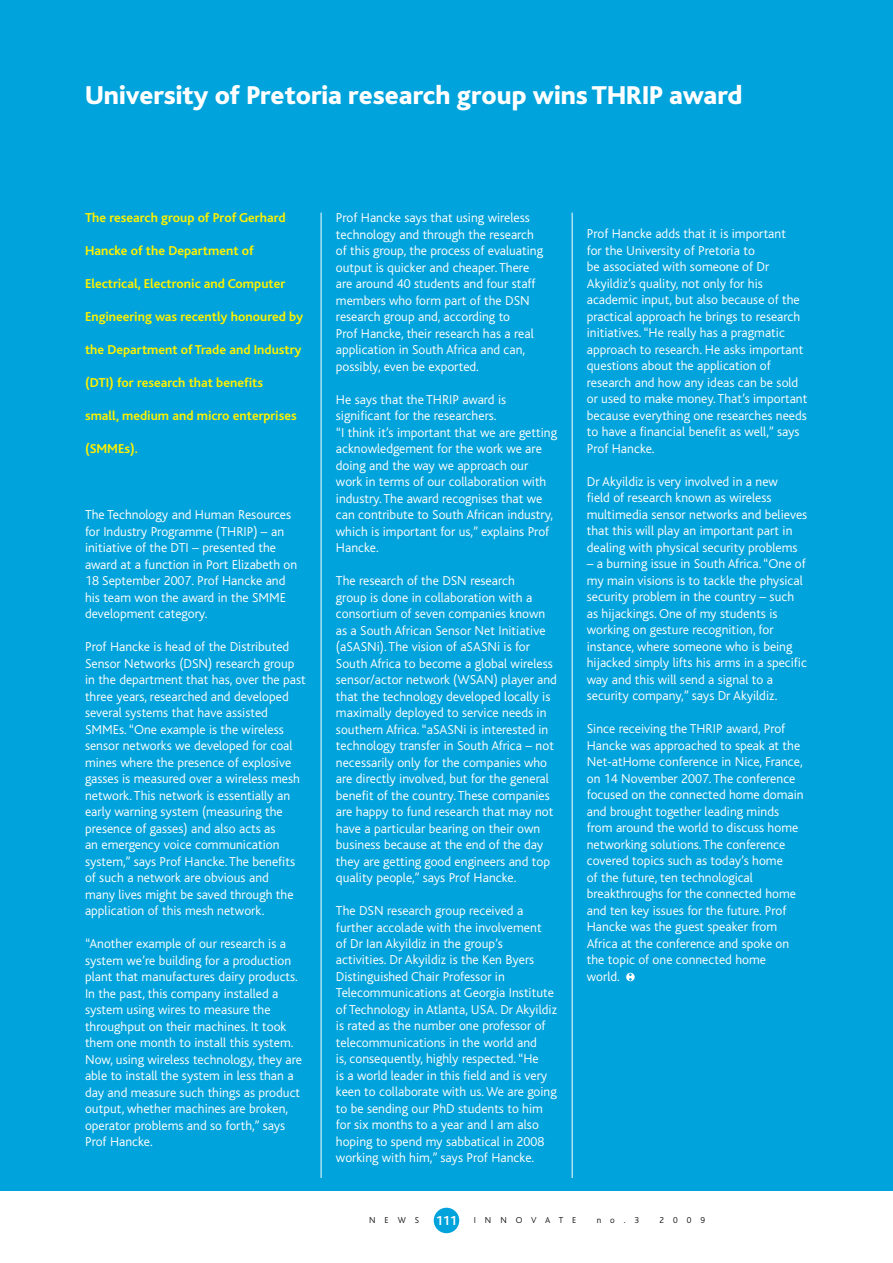
<style>
.page{position:relative;width:893px;height:1263px;background:#fff}
.page>*{position:absolute;margin:0;border:0;box-sizing:border-box;transform-origin:0 0}
.t1{font:800 27px "Bliss";color:#fff}
.t2{font:300 13.5px/16.5px "Bliss";color:#fff}
.t3{font:700 13.5px "Bliss";color:#fff100}
.t4{font:300 9px "Bliss";letter-spacing:1em;color:#121212}
.s1{font-weight:700;font-size:13.5px;color:#fff}
</style>
<div class="page">
<div style="left:434px;top:1208px;width:25px;height:25px;background:#00a3db;border-radius:50%"></div>
<div style="left:0;top:0;width:893px;height:1191px;background:#00a3db"></div>
<svg style="left:626px;top:973px;width:9px;height:8px"></svg>
<svg style="left:629px;top:973px;width:3px;height:8px"></svg>
<hr style="left:572px;top:213px;width:1px;height:965px;background:#fff">
<hr style="left:321px;top:213px;width:1px;height:965px;background:#fff">
<h1 class="t1" style="left:85px;top:81px;width:659px">University of Pretoria research group wins THRIP award</h1>
<p class="t3" style="left:85px;top:211px;width:202px">The research group of Prof Gerhard</p>
<p class="t3" style="left:85px;top:244px;width:170px">Hancke of the Department of</p>
<p class="t3" style="left:85px;top:277px;width:202px">Electrical, Electronic and Computer</p>
<p class="t3" style="left:85px;top:310px;width:220px">Engineering was recently honoured by</p>
<p class="t3" style="left:85px;top:343px;width:218px">the Department of Trade and Industry</p>
<p class="t3" style="left:85px;top:376px;width:180px">(DTI) for research that benefits</p>
<p class="t3" style="left:85px;top:409px;width:213px">small, medium and micro enterprises</p>
<p class="t3" style="left:85px;top:442px;width:54px">(SMMEs).</p>
<p class="t2" style="left:85px;top:507px;width:214px">The Technology and Human Resources for Industry Programme (THRIP) – an initiative of the DTI – presented the award at a function in Port Elizabeth on 18 September 2007. Prof Hancke and his team won the award in the SMME development category.</p>
<p class="t2" style="left:85px;top:639px;width:222px">Prof Hancke is head of the Distributed Sensor Networks (DSN) research group in the department that has, over the past three years, researched and developed several systems that have assisted SMMEs. “One example is the wireless sensor networks we developed for coal mines where the presence of explosive gasses is measured over a wireless mesh network. This network is essentially an early warning system (measuring the presence of gasses) and also acts as<br>an emergency voice communication system,” says Prof Hancke. The benefits of such a network are obvious and<br>many lives might be saved through the application of this mesh network.</p>
<p class="t2" style="left:85px;top:936px;width:219px">“Another example of our research is a system we’re building for a production plant that manufactures dairy products.<br>In the past, this company installed a system using wires to measure the throughput on their machines. It took them one month to install this system.<br>Now, using wireless technology, they are able to install the system in less than a day and measure such things as product output, whether machines are broken, operator problems and so forth,” says Prof Hancke.</p>
<p class="t2" style="left:336px;top:210px;width:209px">Prof Hancke says that using wireless technology and through the research of this group, the process of evaluating output is quicker and cheaper. There are around 40 students and four staff members who form part of the DSN research group and, according to<br>Prof Hancke, their research has a real application in South Africa and can, possibly, even be exported.</p>
<p class="t2" style="left:336px;top:391px;width:223px">He says that the THRIP award is significant for the researchers.<br>“I think it’s important that we are getting acknowledgement for the work we are doing and the way we approach our work in terms of our collaboration with industry. The award recognises that we can contribute to South African industry, which is important for us,” explains Prof Hancke.</p>
<p class="t2" style="left:336px;top:573px;width:223px">The research of the DSN research<br>group is done in collaboration with a consortium of seven companies known as a South African Sensor Net Initiative (aSASNi). The vision of aSASNi is for South Africa to become a global wireless sensor/actor network (WSAN) player and that the technology developed locally is maximally deployed to service needs in southern Africa. “aSASNi is interested in technology transfer in South Africa – not necessarily only for the companies who are directly involved, but for the general benefit of the country. These companies are happy to fund research that may not have a particular bearing on their own business because at the end of the day they are getting good engineers and top quality people,” says Prof Hancke.</p>
<p class="t2" style="left:336px;top:902px;width:223px">The DSN research group received a further accolade with the involvement<br>of Dr Ian Akyildiz in the group’s<br>activities. Dr Akyildiz is the Ken Byers Distinguished Chair Professor in Telecommunications at Georgia Institute of Technology in Atlanta, USA. Dr Akyildiz is rated as the number one professor of telecommunications in the world and<br>is, consequently, highly respected. “He<br>is a world leader in this field and is very keen to collaborate with us. We are going to be sending our PhD students to him for six months to a year and I am also hoping to spend my sabbatical in 2008 working with him,” says Prof Hancke.</p>
<p class="t2" style="left:587px;top:226px;width:222px">Prof Hancke adds that it is important<br>for the University of Pretoria to<br>be associated with someone of Dr Akyildiz’s quality, not only for his academic input, but also because of the practical approach he brings to research initiatives. “He really has a pragmatic approach to research. He asks important questions about the application of research and how any ideas can be sold or used to make money. That’s important because everything one researches needs to have a financial benefit as well,” says Prof Hancke.</p>
<p class="t2" style="left:587px;top:473px;width:222px">Dr Akyildiz is very involved in a new<br>field of research known as wireless multimedia sensor networks and believes that this will play an important part in dealing with physical security problems</p>
<p class="t2" style="left:587px;top:556px;width:222px">– a burning issue in South Africa. “One of my main visions is to tackle the physical security problem in the country – such as hijackings. One of my students is working on gesture recognition, for instance, where someone who is being hijacked simply lifts his arms in a specific way and this will send a signal to a security company,” says Dr Akyildiz.</p>
<p class="t2" style="left:587px;top:721px;width:218px">Since receiving the THRIP award, Prof Hancke was approached to speak at the Net-atHome conference in Nice, France, on 14 November 2007. The conference focused on the connected home domain and brought together leading minds from around the world to discuss home networking solutions. The conference covered topics such as today’s home<br>of the future, ten technological breakthroughs for the connected home and ten key issues for the future. Prof Hancke was the guest speaker from Africa at the conference and spoke on the topic of one connected home<br>world.</p>
<p class="t4" style="left:369px;top:1215px;width:52px">NEWS</p>
<p class="t4" style="left:436px;top:1215px;width:142px"><span class="s1">111</span> INNOVATE</p>
<p class="t4" style="left:597px;top:1215px;width:44px">no.3</p>
<p class="t4" style="left:659px;top:1215px;width:47px">2009</p>
</div>
